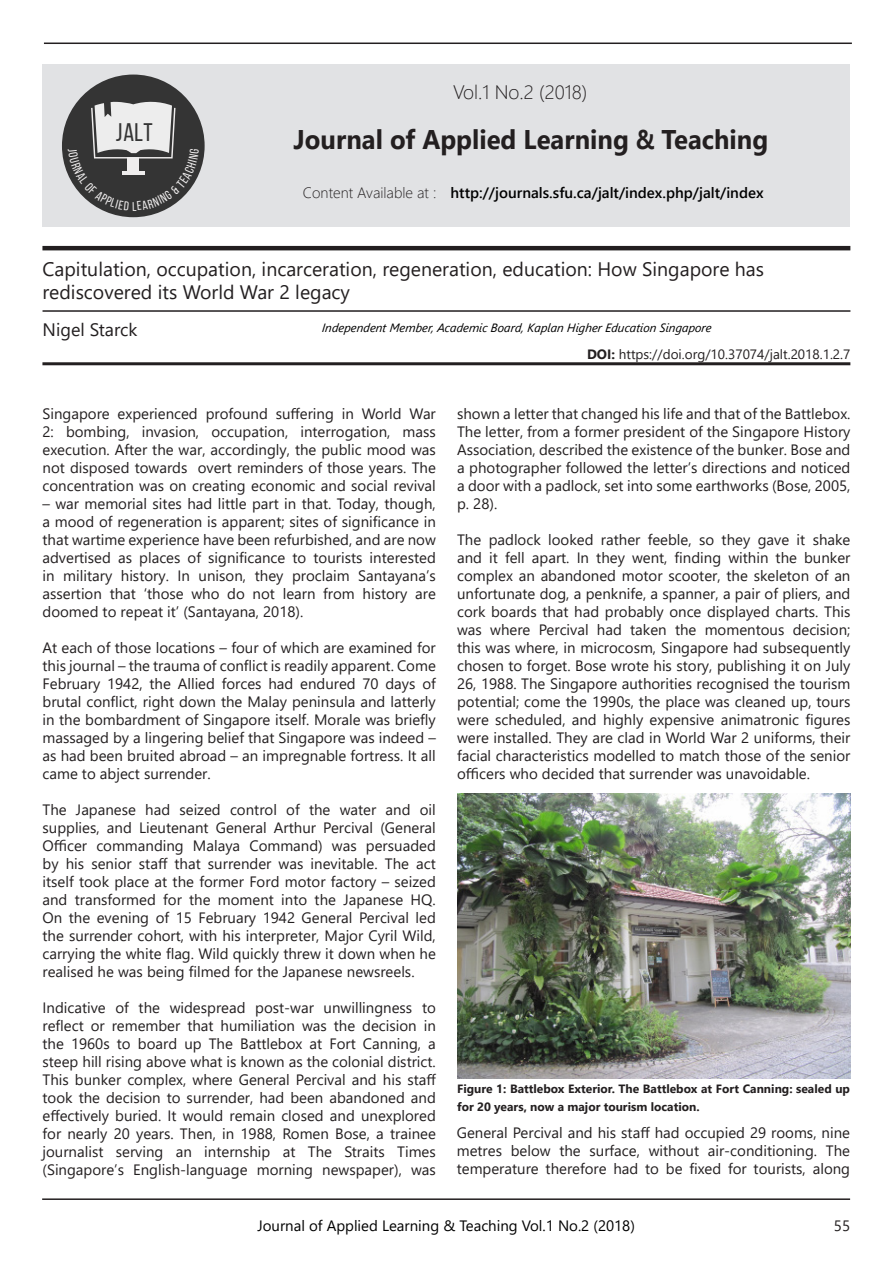
<style>
.page{position:relative;width:893px;height:1263px;background:#fff}
.page>*{position:absolute;margin:0;border:0;box-sizing:border-box;transform-origin:0 0}
.t1{font:700 27px "Segoe UI";color:#231f20;scale:.95 1}
.t2{font:25.5px "Bebas Neue";color:#343434}
.t3{font:19.5px/23.4px "Segoe UI";color:#231f20}
.t4{font:300 19.5px "Segoe UI";color:#231f20}
.t5{font:18px "Segoe UI";color:#231f20}
.t6{font:15px/18px "Segoe UI";color:#231f20;text-align:justify}
.t7{font:15px "Segoe UI";color:#000}
.t8{font:600 15px "Segoe UI";color:#000}
.t9{font:300 15px "Segoe UI";color:#231f20}
.t10{font:13.5px "Segoe UI";color:#231f20}
.t11{font:700 12px/18px "Segoe UI";color:#231f20}
.t12{font:italic 12px "Segoe UI";color:#000}
.s1{font-weight:700}
</style>
<div class="page">
<hr style="left:42px;top:1198px;width:808px;height:2px;background:#231f20">
<hr style="left:43px;top:310px;width:807px;height:2px;background:#231f20">
<hr style="left:42px;top:362px;width:808px;height:3px;background:#231f20">
<hr style="left:42px;top:246px;width:808px;height:4px;background:#231f20">
<div style="left:43px;top:64px;width:807px;height:163px;background:#e1e2e4"></div>
<hr style="left:44px;top:43px;width:808px;height:1px;background:#231f20">
<div style="left:62px;top:75px;width:143px;height:142px;background:#343434;border-radius:50%"></div>
<img style="left:457px;top:793px;width:393px;height:285px">
<svg style="left:68px;top:101px;width:131px;height:110px"></svg>
<p class="t2" style="left:116px;top:118px;width:38px">JALT</p>
<p class="t4" style="left:453px;top:74px;width:136px">Vol.1 No.2 (2018)</p>
<p class="t1" style="left:294px;top:114px;width:501px">Journal of Applied Learning &amp; Teaching</p>
<p class="t9" style="left:303px;top:179px;width:135px">Content Available at :</p>
<p class="t8" style="left:450px;top:179px;width:315px">http://journals.sfu.ca/jalt/index.php/jalt/index</p>
<p class="t3" style="left:43px;top:255px;width:723px">Capitulation, occupation, incarceration, regeneration, education: How Singapore has rediscovered its World War 2 legacy</p>
<p class="t5" style="left:43px;top:313px;width:96px">Nigel Starck</p>
<p class="t12" style="left:322px;top:316px;width:393px">Independent Member, Academic Board, Kaplan Higher Education Singapore</p>
<p class="t6" style="left:43px;top:403px;width:395px">Singapore experienced profound suffering in World War 2: bombing, invasion, occupation, interrogation, mass execution. After the war, accordingly, the public mood was not disposed towards overt reminders of those years. The concentration was on creating economic and social revival</p>
<p class="t6" style="left:43px;top:493px;width:395px">– war memorial sites had little part in that. Today, though, a mood of regeneration is apparent; sites of significance in that wartime experience have been refurbished, and are now advertised as places of significance to tourists interested in military history. In unison, they proclaim Santayana’s assertion that ‘those who do not learn from history are doomed to repeat it’ (Santayana, 2018).</p>
<p class="t6" style="left:43px;top:637px;width:395px">At each of those locations – four of which are examined for this journal – the trauma of conflict is readily apparent. Come February 1942, the Allied forces had endured 70 days of brutal conflict, right down the Malay peninsula and latterly in the bombardment of Singapore itself. Morale was briefly massaged by a lingering belief that Singapore was indeed – as had been bruited abroad – an impregnable fortress. It all came to abject surrender.</p>
<p class="t6" style="left:43px;top:799px;width:395px">The Japanese had seized control of the water and oil supplies, and Lieutenant General Arthur Percival (General Officer commanding Malaya Command) was persuaded by his senior staff that surrender was inevitable. The act itself took place at the former Ford motor factory – seized and transformed for the moment into the Japanese HQ.<br>On the evening of 15 February 1942 General Percival led the surrender cohort, with his interpreter, Major Cyril Wild, carrying the white flag. Wild quickly threw it down when he realised he was being filmed for the Japanese newsreels.</p>
<p class="t6" style="left:43px;top:997px;width:395px">Indicative of the widespread post-war unwillingness to reflect or remember that humiliation was the decision in the 1960s to board up The Battlebox at Fort Canning, a steep hill rising above what is known as the colonial district.<br>This bunker complex, where General Percival and his staff took the decision to surrender, had been abandoned and effectively buried. It would remain closed and unexplored for nearly 20 years. Then, in 1988, Romen Bose, a trainee journalist serving an internship at The Straits Times (Singapore’s English-language morning newspaper), was</p>
<p class="t10" style="left:587px;top:341px;width:265px"><span class="s1">DOI:</span> https://doi.org/10.37074/jalt.2018.1.2.7</p>
<p class="t6" style="left:457px;top:403px;width:395px">shown a letter that changed his life and that of the Battlebox.<br>The letter, from a former president of the Singapore History Association, described the existence of the bunker. Bose and a photographer followed the letter’s directions and noticed a door with a padlock, set into some earthworks (Bose, 2005, p. 28).</p>
<p class="t6" style="left:457px;top:529px;width:395px">The padlock looked rather feeble, so they gave it shake and it fell apart. In they went, finding within the bunker complex an abandoned motor scooter, the skeleton of an unfortunate dog, a penknife, a spanner, a pair of pliers, and cork boards that had probably once displayed charts. This was where Percival had taken the momentous decision; this was where, in microcosm, Singapore had subsequently chosen to forget. Bose wrote his story, publishing it on July 26, 1988. The Singapore authorities recognised the tourism potential; come the 1990s, the place was cleaned up, tours were scheduled, and highly expensive animatronic figures were installed. They are clad in World War 2 uniforms, their facial characteristics modelled to match those of the senior officers who decided that surrender was unavoidable.</p>
<p class="t11" style="left:457px;top:1079px;width:394px">Figure 1: Battlebox Exterior. The Battlebox at Fort Canning: sealed up for 20 years, now a major tourism location.</p>
<p class="t6" style="left:457px;top:1122px;width:395px">General Percival and his staff had occupied 29 rooms, nine metres below the surface, without air-conditioning. The temperature therefore had to be fixed for tourists, along</p>
<p class="t7" style="left:257px;top:1211px;width:379px">Journal of Applied Learning &amp; Teaching Vol.1 No.2 (2018)</p>
<p class="t6" style="left:834px;top:1215px;width:18px">55</p>
</div>
